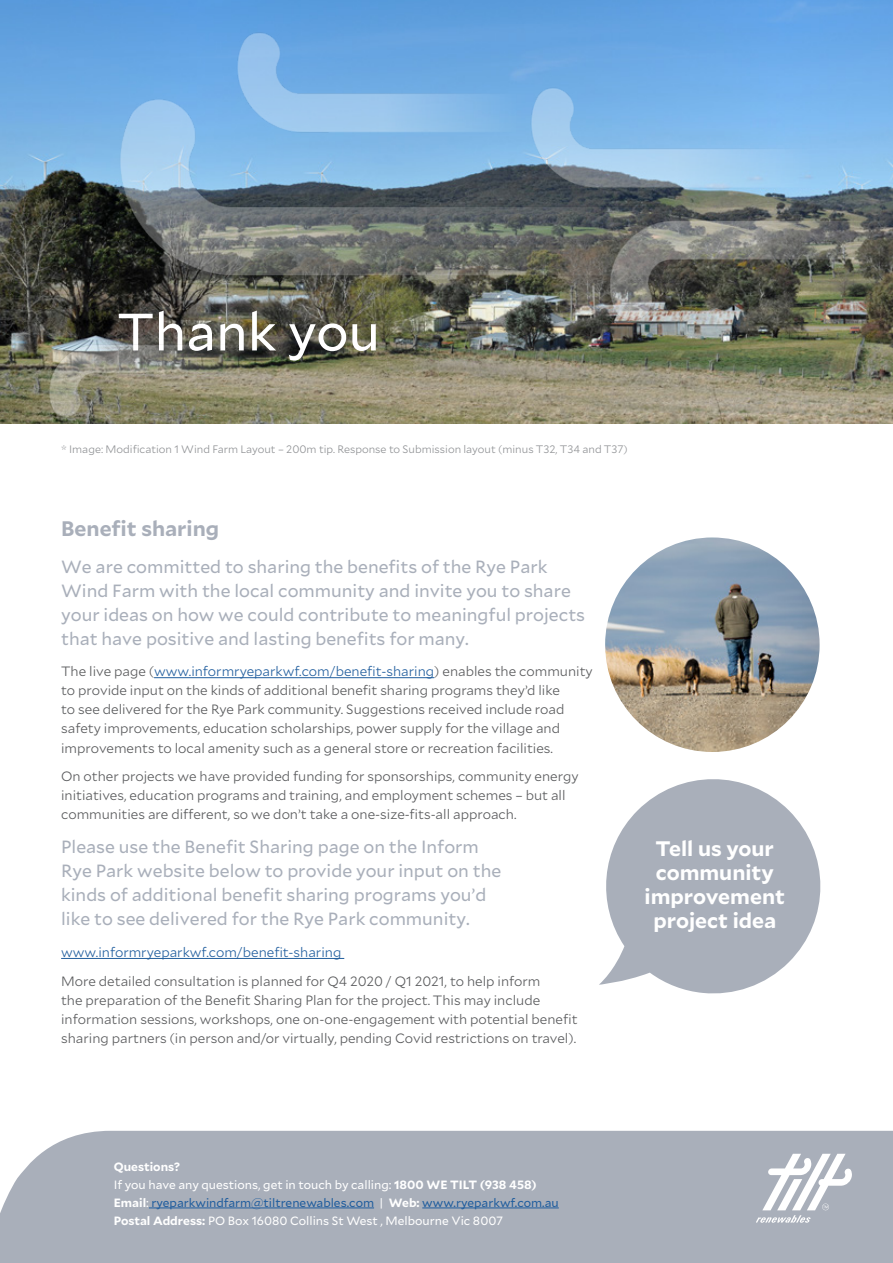
<style>
.page{position:relative;width:893px;height:1263px;background:#fff}
.page>*{position:absolute;margin:0;border:0;box-sizing:border-box;transform-origin:0 0}
.t1{font:52.5px "Mallory";color:#fff}
.t2{font:700 21px/24px "Mallory";color:#fff;text-align:center}
.t3{font:700 21px "Mallory";color:#a9afba}
.t4{font:17.7px/24px "Mallory";color:#a9afba}
.t5{font:300 13.5px/19px "Mallory";color:#58595b}
.t6{font:300 13.5px "Mallory";color:#215e9e}
.t7{font:12px/18px "Mallory";color:#fff}
.t8{font:300 10.8px "Mallory";color:#8f9194}
.s1{color:#215e9e}
.s2{font-weight:700}
</style>
<div class="page">
<hr style="left:154px;top:677px;width:280px;height:1px;background:#215e9e">
<hr style="left:61px;top:958px;width:283px;height:1px;background:#215e9e">
<div style="left:0;top:1131px;width:893px;height:132px;background:#a9afba"></div>
<svg style="left:756px;top:1154px;width:96px;height:69px"></svg>
<hr style="left:149px;top:1207px;width:225px;height:1px;background:#215e9e">
<hr style="left:422px;top:1207px;width:137px;height:1px;background:#215e9e">
<svg style="left:599px;top:779px;width:222px;height:215px;fill:#a9afba"></svg>
<img style="left:605px;top:537px;width:215px;height:215px;border-radius:107px">
<img style="left:1px;top:0;width:891px;height:424px">
<h1 class="t1" style="left:117px;top:294px;width:265px">Thank you</h1>
<p class="t8" style="left:61px;top:442px;width:568px">* Image: Modification 1 Wind Farm Layout – 200m tip. Response to Submission layout (minus T32, T34 and T37)</p>
<h2 class="t3" style="left:61px;top:512px;width:160px">Benefit sharing</h2>
<h3 class="t4" style="left:61px;top:553px;width:526px">We are committed to sharing the benefits of the Rye Park Wind Farm with the local community and invite you to share your ideas on how we could contribute to meaningful projects that have positive and lasting benefits for many.</h3>
<p class="t5" style="left:61px;top:661px;width:533px">The live page (<span class="s1">www.informryeparkwf.com/benefit-sharing</span>) enables the community to provide input on the kinds of additional benefit sharing programs they’d like<br>to see delivered for the Rye Park community. Suggestions received include road safety improvements, education scholarships, power supply for the village and improvements to local amenity such as a general store or recreation facilities.</p>
<p class="t5" style="left:61px;top:766px;width:519px">On other projects we have provided funding for sponsorships, community energy initiatives, education programs and training, and employment schemes – but all communities are different, so we don’t take a one-size-fits-all approach.</p>
<h3 class="t4" style="left:61px;top:834px;width:442px">Please use the Benefit Sharing page on the Inform Rye Park website below to provide your input on the kinds of additional benefit sharing programs you’d like to see delivered for the Rye Park community.</h3>
<p class="t6" style="left:61px;top:942px;width:282px">www.informryeparkwf.com/benefit-sharing</p>
<p class="t5" style="left:61px;top:971px;width:518px">More detailed consultation is planned for Q4 2020 / Q1 2021, to help inform<br>the preparation of the Benefit Sharing Plan for the project. This may include information sessions, workshops, one on-one-engagement with potential benefit sharing partners (in person and/or virtually, pending Covid restrictions on travel).</p>
<h2 class="t2" style="left:645px;top:835px;width:142px">Tell us your community improvement project idea</h2>
<p class="t7" style="left:114px;top:1157px;width:447px"><span class="s2">Questions?<br></span>If you have any questions, get in touch by calling: <span class="s2">1800 WE TILT (938 458)<br>Email</span>: <span class="s1">ryeparkwindfarm@tiltrenewables.com</span> | <span class="s2">Web:</span> <span class="s1">www.ryeparkwf.com.au </span><span class="s2">Postal Address:</span> PO Box 16080 Collins St West , Melbourne Vic 8007</p>
</div>
